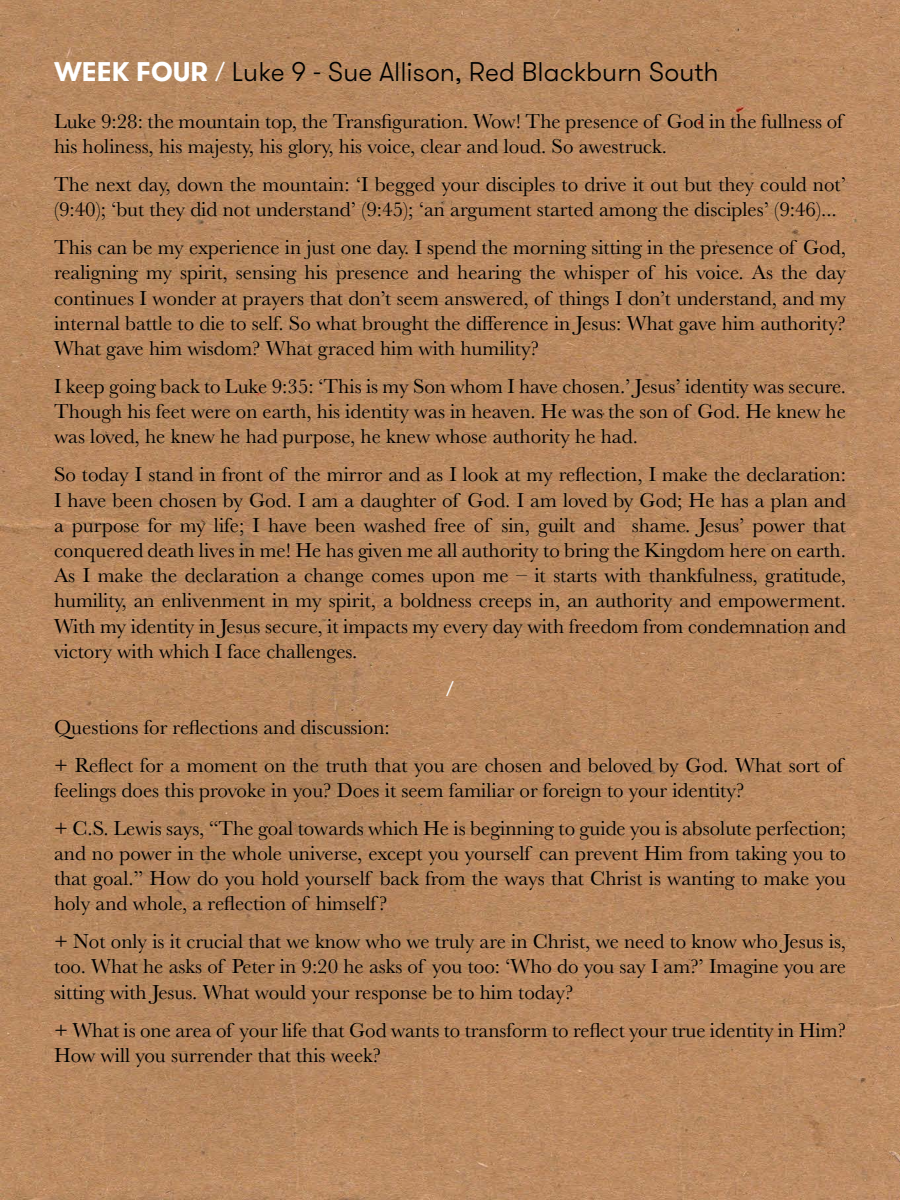
<style>
.page{position:relative;width:900px;height:1200px;background:#fff}
.page>*{position:absolute;margin:0;border:0;box-sizing:border-box;transform-origin:0 0}
.t1{font:300 27px "GT Walsheim Pro Trial";color:#000}
.t2{font:21px/25.2px "Baskerville";color:#000}
.t3{font:21px "Avenir";color:#fff}
.s1{font-weight:700;color:#fff}
.s2{font-family:"Avenir";font-weight:400;color:#fff}
</style>
<div class="page">
<img style="left:0;top:0;width:900px;height:1200px">
<p class="t1" style="left:54px;top:62px;width:666px"><span class="s1">WEEK FOUR</span> <span class="s2">/</span> Luke 9 - Sue Allison, Red Blackburn South</p>
<p class="t2" style="left:54px;top:109px;width:790px">Luke 9:28: the mountain top, the Transfiguration. Wow! The presence of God in the fullness of his holiness, his majesty, his glory, his voice, clear and loud. So awestruck.</p>
<p class="t2" style="left:54px;top:172px;width:794px">The next day, down the mountain: ‘I begged your disciples to drive it out but they could not’ (9:40); ‘but they did not understand’ (9:45); ‘an argument started among the disciples’ (9:46)...</p>
<p class="t2" style="left:54px;top:235px;width:794px;text-align:justify">This can be my experience in just one day. I spend the morning sitting in the presence of God, realigning my spirit, sensing his presence and hearing the whisper of his voice. As the day continues I wonder at prayers that don’t seem answered, of things I don’t understand, and my internal battle to die to self. So what brought the difference in Jesus: What gave him authority?<br>What gave him wisdom? What graced him with humility?</p>
<p class="t2" style="left:54px;top:374px;width:793px;text-align:justify">I keep going back to Luke 9:35: ‘This is my Son whom I have chosen.’ Jesus’ identity was secure.<br>Though his feet were on earth, his identity was in heaven. He was the son of God. He knew he was loved, he knew he had purpose, he knew whose authority he had.</p>
<p class="t2" style="left:54px;top:462px;width:794px;text-align:justify">So today I stand in front of the mirror and as I look at my reflection, I make the declaration:<br>I have been chosen by God. I am a daughter of God. I am loved by God; He has a plan and a purpose for my life; I have been washed free of sin, guilt and shame. Jesus’ power that conquered death lives in me! He has given me all authority to bring the Kingdom here on earth.<br>As I make the declaration a change comes upon me – it starts with thankfulness, gratitude, humility, an enlivenment in my spirit, a boldness creeps in, an authority and empowerment.<br>With my identity in Jesus secure, it impacts my every day with freedom from condemnation and victory with which I face challenges.</p>
<p class="t3" style="left:446px;top:676px;width:9px">/</p>
<p class="t2" style="left:54px;top:708px;width:790px;line-height:38px">Questions for reflections and discussion:<br>+ Reflect for a moment on the truth that you are chosen and beloved by God. What sort of</p>
<p class="t2" style="left:54px;top:771px;width:794px;line-height:38px">feelings does this provoke in you? Does it seem familiar or foreign to your identity?<br>+ C.S. Lewis says, “The goal towards which He is beginning to guide you is absolute perfection;</p>
<p class="t2" style="left:54px;top:841px;width:794px;text-align:justify">and no power in the whole universe, except you yourself can prevent Him from taking you to that goal.” How do you hold yourself back from the ways that Christ is wanting to make you holy and whole, a reflection of himself ?</p>
<p class="t2" style="left:54px;top:929px;width:794px;text-align:justify">+ Not only is it crucial that we know who we truly are in Christ, we need to know who Jesus is, too. What he asks of Peter in 9:20 he asks of you too: ‘Who do you say I am?’ Imagine you are sitting with Jesus. What would your response be to him today?</p>
<p class="t2" style="left:54px;top:1018px;width:793px">+ What is one area of your life that God wants to transform to reflect your true identity in Him?<br>How will you surrender that this week?</p>
</div>
